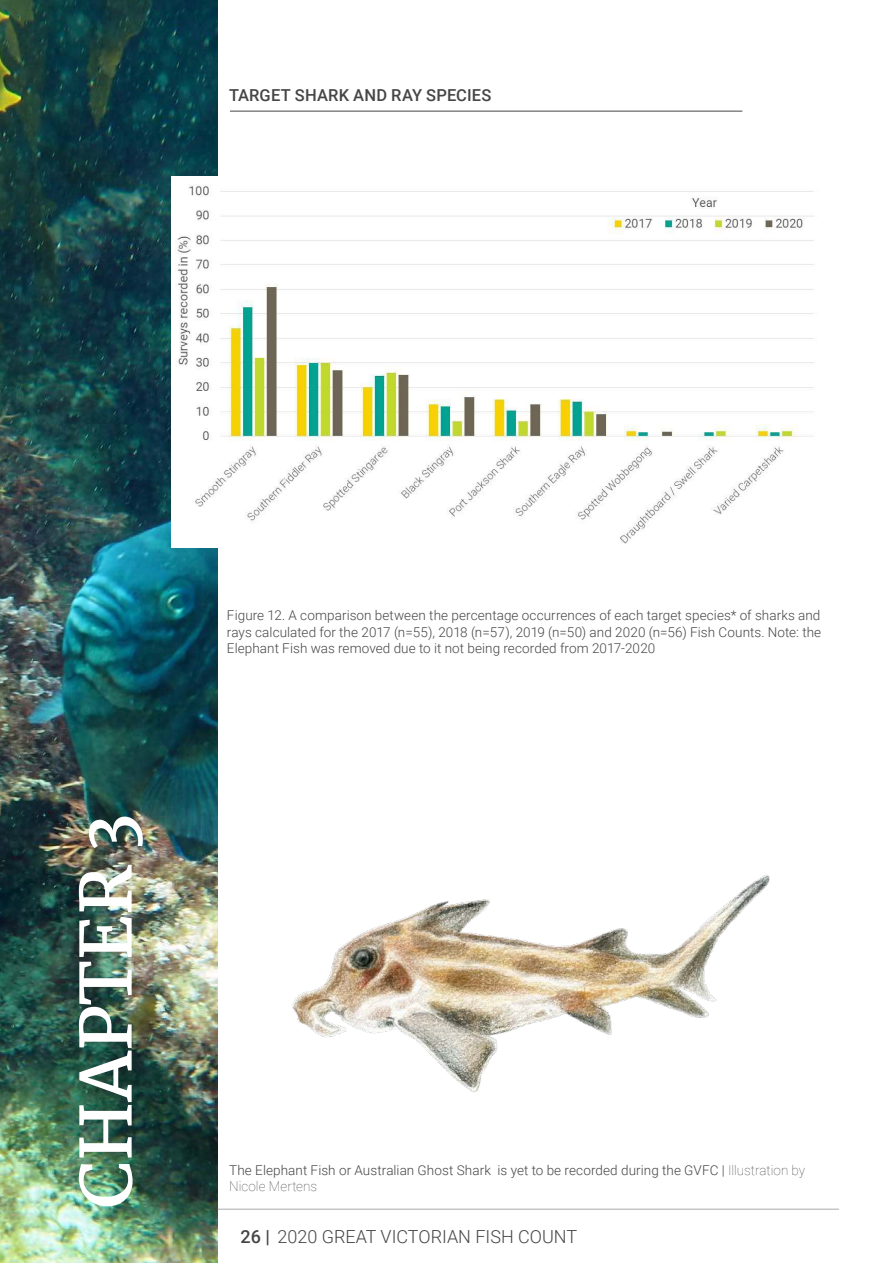
<style>
.page{position:relative;width:893px;height:1263px;background:#fff}
.page>*{position:absolute;margin:0;border:0;box-sizing:border-box;transform-origin:0 0}
.t1{font:700 69px "Martel";color:#fff}
.t2{font:300 18px "Roboto";color:#464646}
.t3{font:500 16.5px "Roboto";letter-spacing:.01em;color:#464646}
.t4{font:300 13.5px/16.2px "Roboto";letter-spacing:.005em;color:#464646}
.s1{font-weight:100}
.s2{font-weight:500}
</style>
<div class="page">
<img style="left:0;top:0;width:218px;height:1263px">
<hr style="left:218px;top:1209px;width:621px;height:1px;background:#aaa">
<img style="left:292px;top:875px;width:478px;height:218px">
<hr style="left:230px;top:111px;width:512px;height:1px;background:#464646">
<img style="left:171px;top:177px;width:643px;height:370px">
<p class="t3" style="left:229px;top:88px;width:264px">TARGET SHARK AND RAY SPECIES</p>
<h1 class="t1" style="left:79px;top:1209px;width:397px;rotate:-90deg">CHAPTER 3</h1>
<p class="t4" style="left:227px;top:608px;width:596px;text-align:justify">Figure 12. A comparison between the percentage occurrences of each target species* of sharks and rays calculated for the 2017 (n=55), 2018 (n=57), 2019 (n=50) and 2020 (n=56) Fish Counts. Note: the Elephant Fish was removed due to it not being recorded from 2017-2020</p>
<p class="t4" style="left:229px;top:1163px;width:578px">The Elephant Fish or Australian Ghost Shark is yet to be recorded during the GVFC | <span class="s1">Illustration by<br>Nicole Mertens</span></p>
<h2 class="t2" style="left:241px;top:1226px;width:338px"><span class="s2">26 |</span> 2020 GREAT VICTORIAN FISH COUNT</h2>
</div>
